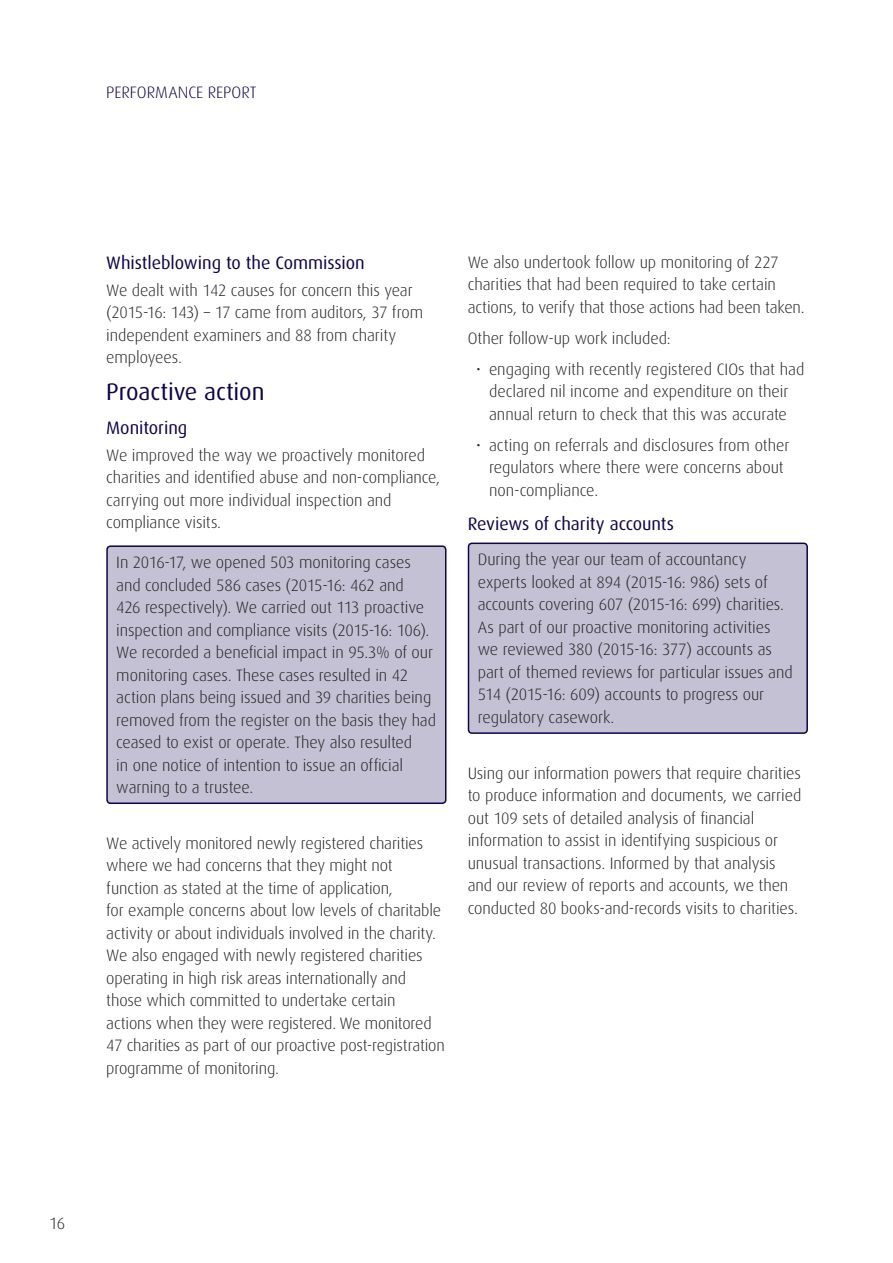
<style>
.page{position:relative;width:893px;height:1263px;background:#fff}
.page>*{position:absolute;margin:0;border:0;box-sizing:border-box;transform-origin:0 0}
.Text_heading___level{font:24px "Dax";letter-spacing:-.005em;color:#0d0449}
.Text_heading___level-2{font:18px "Dax";letter-spacing:-.005em;color:#0d0449}
.Body_Text{font:300 16.5px/22.5px "Dax";letter-spacing:-.005em;color:#231f20}
.t1{font:300 16.5px "Dax";color:#0d0449}
</style>
<div class="page">
<div style="left:107px;top:546px;width:339px;height:257px;background:#c4c1d5;border-radius:4px"></div>
<div style="left:106px;top:545px;width:340px;height:259px;border:2px solid #0d0449;border-radius:4px"></div>
<div style="left:468px;top:543px;width:339px;height:190px;background:#c4c1d5;border-radius:4px"></div>
<div style="left:468px;top:542px;width:340px;height:192px;border:2px solid #0d0449;border-radius:4px"></div>
<p class="t1" style="left:106px;top:83px;width:152px">PERFORMANCE REPORT</p>
<p class="Text_heading___level-2" style="left:106px;top:253px;width:260px">Whistleblowing to the Commission</p>
<p class="Body_Text" style="left:106px;top:279px;width:318px">We dealt with 142 causes for concern this year (2015-16: 143) – 17 came from auditors, 37 from independent examiners and 88 from charity employees.</p>
<p class="Text_heading___level" style="left:106px;top:379px;width:160px">Proactive action</p>
<p class="Text_heading___level-2" style="left:106px;top:418px;width:83px">Monitoring</p>
<p class="Body_Text" style="left:106px;top:444px;width:335px">We improved the way we proactively monitored charities and identified abuse and non-compliance, carrying out more individual inspection and compliance visits.</p>
<p class="Body_Text" style="left:116px;top:551px;width:321px">In 2016-17, we opened 503 monitoring cases and concluded 586 cases (2015-16: 462 and<br>426 respectively). We carried out 113 proactive inspection and compliance visits (2015-16: 106).<br>We recorded a beneficial impact in 95.3% of our monitoring cases. These cases resulted in 42 action plans being issued and 39 charities being removed from the register on the basis they had ceased to exist or operate. They also resulted<br>in one notice of intention to issue an official warning to a trustee.</p>
<p class="Body_Text" style="left:106px;top:832px;width:340px">We actively monitored newly registered charities where we had concerns that they might not function as stated at the time of application,<br>for example concerns about low levels of charitable activity or about individuals involved in the charity.<br>We also engaged with newly registered charities operating in high risk areas internationally and those which committed to undertake certain actions when they were registered. We monitored 47 charities as part of our proactive post-registration programme of monitoring.</p>
<p class="Body_Text" style="left:468px;top:251px;width:338px">We also undertook follow up monitoring of 227 charities that had been required to take certain actions, to verify that those actions had been taken.</p>
<p class="Body_Text" style="left:468px;top:327px;width:204px">Other follow-up work included:</p>
<p class="Body_Text" style="left:476px;top:358px;width:330px;text-align:center">• engaging with recently registered CIOs that had declared nil income and expenditure on their annual return to check that this was accurate</p>
<p class="Body_Text" style="left:489px;top:434px;width:302px;text-indent:-13px">• acting on referrals and disclosures from other regulators where there were concerns about non-compliance.</p>
<p class="Text_heading___level-2" style="left:468px;top:513px;width:208px">Reviews of charity accounts</p>
<p class="Body_Text" style="left:478px;top:549px;width:316px">During the year our team of accountancy experts looked at 894 (2015-16: 986) sets of accounts covering 607 (2015-16: 699) charities.<br>As part of our proactive monitoring activities we reviewed 380 (2015-16: 377) accounts as part of themed reviews for particular issues and 514 (2015-16: 609) accounts to progress our regulatory casework.</p>
<p class="Body_Text" style="left:468px;top:762px;width:335px">Using our information powers that require charities to produce information and documents, we carried out 109 sets of detailed analysis of financial information to assist in identifying suspicious or unusual transactions. Informed by that analysis and our review of reports and accounts, we then conducted 80 books-and-records visits to charities.</p>
<p class="Body_Text" style="left:49px;top:1212px;width:18px">16</p>
</div>
